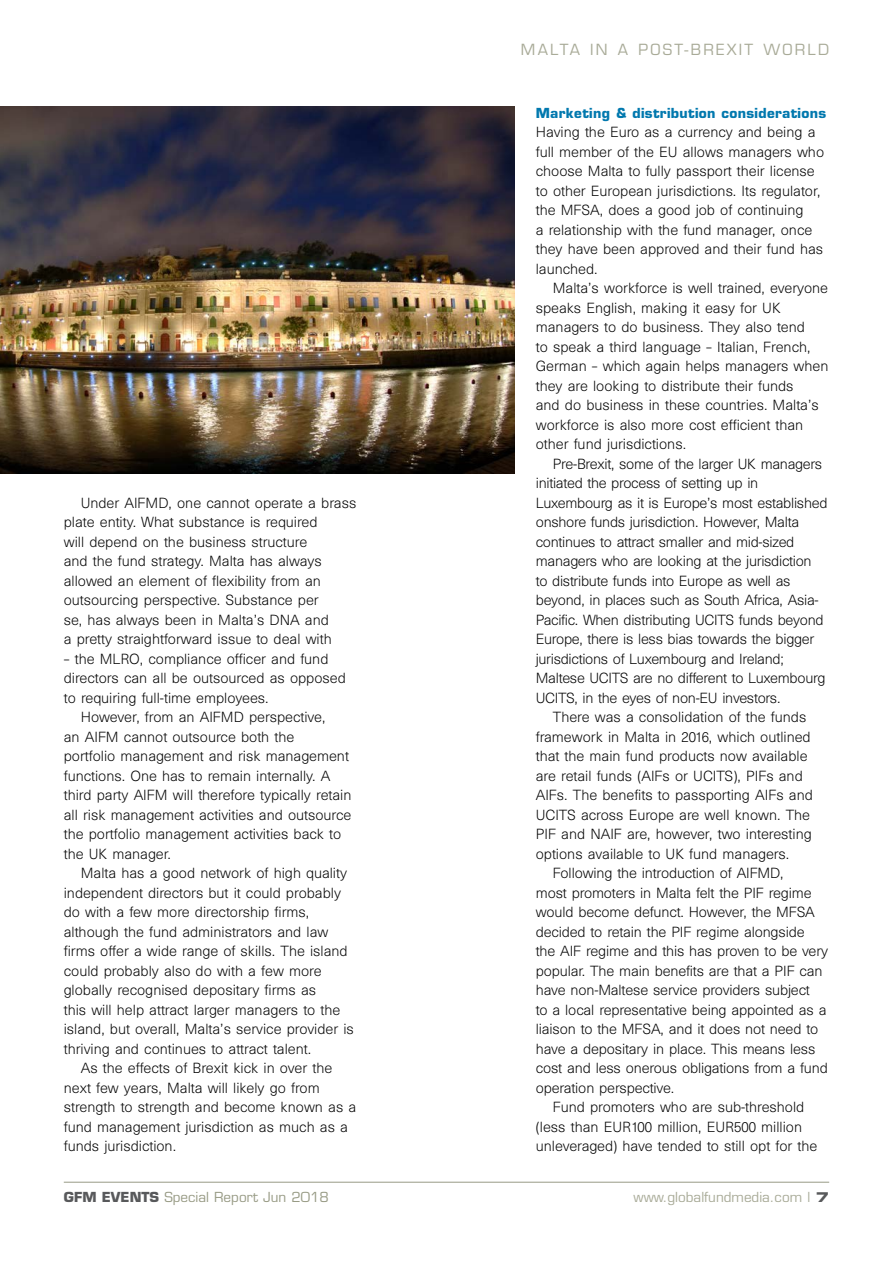
<style>
.page{position:relative;width:893px;height:1263px;background:#fff}
.page>*{position:absolute;margin:0;border:0;box-sizing:border-box;transform-origin:0 0}
.t1{font:15px "Eurostile";letter-spacing:.15em;color:#a9ab98}
.t2{font:300 13.5px/19.5px "Unica SB";color:#000}
.t3{font:300 13.5px "Unica SB";letter-spacing:-.02em;color:#000}
.t4{font:700 13.5px "Eurostile";letter-spacing:.025em;color:#0078ae}
.t5{font:13.5px "Eurostile";color:#989b85}
.t6{font:13.5px "Eurostile";color:#a9ab98}
.s1{font-weight:700;color:#58595b}
.s2{font-family:"Eurostile Bold Extended Two";color:#58595b}
</style>
<div class="page">
<hr style="left:64px;top:1182px;width:765px;height:1px;background:#989b85">
<img style="left:0;top:106px;width:514px;height:367px">
<p class="t2" style="left:64px;top:493px;width:294px;text-indent:17px">Under AIFMD, one cannot operate a brass plate entity. What substance is required<br>will depend on the business structure<br>and the fund strategy. Malta has always allowed an element of flexibility from an outsourcing perspective. Substance per<br>se, has always been in Malta’s DNA and<br>a pretty straightforward issue to deal with</p>
<p class="t2" style="left:64px;top:649px;width:266px">– the MLRO, compliance officer and fund</p>
<p class="t2" style="left:64px;top:669px;width:284px">directors can all be outsourced as opposed</p>
<p class="t2" style="left:64px;top:688px;width:206px">to requiring full-time employees.</p>
<p class="t2" style="left:81px;top:708px;width:246px">However, from an AIFMD perspective,</p>
<p class="t2" style="left:64px;top:727px;width:232px">an AIFM cannot outsource both the</p>
<p class="t2" style="left:64px;top:747px;width:287px">portfolio management and risk management</p>
<p class="t2" style="left:64px;top:766px;width:268px">functions. One has to remain internally. A</p>
<p class="t2" style="left:64px;top:786px;width:289px">third party AIFM will therefore typically retain</p>
<p class="t2" style="left:64px;top:805px;width:289px">all risk management activities and outsource</p>
<p class="t2" style="left:64px;top:825px;width:279px">the portfolio management activities back to</p>
<p class="t2" style="left:64px;top:844px;width:109px">the UK manager.</p>
<p class="t2" style="left:81px;top:864px;width:268px">Malta has a good network of high quality</p>
<p class="t2" style="left:64px;top:883px;width:279px">independent directors but it could probably</p>
<p class="t2" style="left:64px;top:903px;width:247px">do with a few more directorship firms,</p>
<p class="t2" style="left:64px;top:922px;width:266px">although the fund administrators and law</p>
<p class="t2" style="left:64px;top:942px;width:285px">firms offer a wide range of skills. The island</p>
<p class="t2" style="left:64px;top:961px;width:259px">could probably also do with a few more</p>
<p class="t2" style="left:64px;top:981px;width:254px">globally recognised depositary firms as</p>
<p class="t2" style="left:64px;top:1000px;width:278px">this will help attract larger managers to the</p>
<p class="t2" style="left:64px;top:1020px;width:292px">island, but overall, Malta’s service provider is</p>
<p class="t2" style="left:64px;top:1039px;width:249px">thriving and continues to attract talent.</p>
<p class="t2" style="left:81px;top:1058px;width:253px">As the effects of Brexit kick in over the</p>
<p class="t2" style="left:64px;top:1078px;width:257px">next few years, Malta will likely go from</p>
<p class="t2" style="left:64px;top:1097px;width:294px">strength to strength and become known as a</p>
<p class="t2" style="left:64px;top:1117px;width:286px">fund management jurisdiction as much as a</p>
<p class="t2" style="left:64px;top:1136px;width:114px">funds jurisdiction.</p>
<p class="t1" style="left:521px;top:40px;width:310px">MALTA IN A POST-BREXIT WORLD</p>
<p class="t4" style="left:536px;top:105px;width:292px">Marketing &amp; distribution considerations</p>
<p class="t2" style="left:536px;top:123px;width:290px">Having the Euro as a currency and being a full member of the EU allows managers who choose Malta to fully passport their license to other European jurisdictions. Its regulator, the MFSA, does a good job of continuing<br>a relationship with the fund manager, once they have been approved and their fund has launched.</p>
<p class="t2" style="left:536px;top:279px;width:294px;text-indent:17px">Malta’s workforce is well trained, everyone speaks English, making it easy for UK managers to do business. They also tend<br>to speak a third language – Italian, French, German – which again helps managers when they are looking to distribute their funds<br>and do business in these countries. Malta’s workforce is also more cost efficient than other fund jurisdictions.</p>
<p class="t3" style="left:553px;top:456px;width:271px">Pre-Brexit, some of the larger UK managers</p>
<p class="t3" style="left:536px;top:475px;width:224px">initiated the process of setting up in</p>
<p class="t3" style="left:536px;top:495px;width:293px">Luxembourg as it is Europe’s most established</p>
<p class="t3" style="left:536px;top:514px;width:265px">onshore funds jurisdiction. However, Malta</p>
<p class="t3" style="left:536px;top:534px;width:260px">continues to attract smaller and mid-sized</p>
<p class="t3" style="left:536px;top:553px;width:277px">managers who are looking at the jurisdiction</p>
<p class="t3" style="left:536px;top:573px;width:256px">to distribute funds into Europe as well as</p>
<p class="t3" style="left:536px;top:592px;width:284px">beyond, in places such as South Africa, Asia-</p>
<p class="t3" style="left:536px;top:612px;width:289px">Pacific. When distributing UCITS funds beyond</p>
<p class="t3" style="left:536px;top:631px;width:280px">Europe, there is less bias towards the bigger</p>
<p class="t3" style="left:536px;top:651px;width:250px">jurisdictions of Luxembourg and Ireland;</p>
<p class="t3" style="left:536px;top:670px;width:291px">Maltese UCITS are no different to Luxembourg</p>
<p class="t3" style="left:536px;top:690px;width:246px">UCITS, in the eyes of non-EU investors.</p>
<p class="t2" style="left:553px;top:708px;width:255px">There was a consolidation of the funds</p>
<p class="t2" style="left:536px;top:727px;width:276px">framework in Malta in 2016, which outlined</p>
<p class="t2" style="left:536px;top:747px;width:273px">that the main fund products now available</p>
<p class="t2" style="left:536px;top:766px;width:269px">are retail funds (AIFs or UCITS), PIFs and</p>
<p class="t2" style="left:536px;top:786px;width:279px">AIFs. The benefits to passporting AIFs and</p>
<p class="t2" style="left:536px;top:805px;width:276px">UCITS across Europe are well known. The</p>
<p class="t2" style="left:536px;top:825px;width:278px">PIF and NAIF are, however, two interesting</p>
<p class="t2" style="left:536px;top:844px;width:255px">options available to UK fund managers.</p>
<p class="t2" style="left:553px;top:864px;width:232px">Following the introduction of AIFMD,</p>
<p class="t2" style="left:536px;top:883px;width:277px">most promoters in Malta felt the PIF regime</p>
<p class="t2" style="left:536px;top:903px;width:281px">would become defunct. However, the MFSA</p>
<p class="t2" style="left:536px;top:922px;width:270px">decided to retain the PIF regime alongside</p>
<p class="t2" style="left:536px;top:942px;width:294px">the AIF regime and this has proven to be very</p>
<p class="t2" style="left:536px;top:961px;width:288px">popular. The main benefits are that a PIF can</p>
<p class="t2" style="left:536px;top:981px;width:276px">have non-Maltese service providers subject</p>
<p class="t2" style="left:536px;top:1000px;width:292px">to a local representative being appointed as a</p>
<p class="t2" style="left:536px;top:1020px;width:284px">liaison to the MFSA, and it does not need to</p>
<p class="t2" style="left:536px;top:1039px;width:281px">have a depositary in place. This means less</p>
<p class="t2" style="left:536px;top:1059px;width:294px">cost and less onerous obligations from a fund</p>
<p class="t2" style="left:536px;top:1078px;width:140px">operation perspective.</p>
<p class="t2" style="left:553px;top:1098px;width:253px">Fund promoters who are sub-threshold</p>
<p class="t2" style="left:536px;top:1117px;width:268px">(less than EUR100 million, EUR500 million</p>
<p class="t2" style="left:536px;top:1137px;width:283px">unleveraged) have tended to still opt for the</p>
<p class="t5" style="left:64px;top:1188px;width:266px"><span class="s1">GFM EVENTS</span> Special Report Jun 2018</p>
<p class="t6" style="left:634px;top:1188px;width:197px">www.globalfundmedia.com | <span class="s2">7</span></p>
</div>
